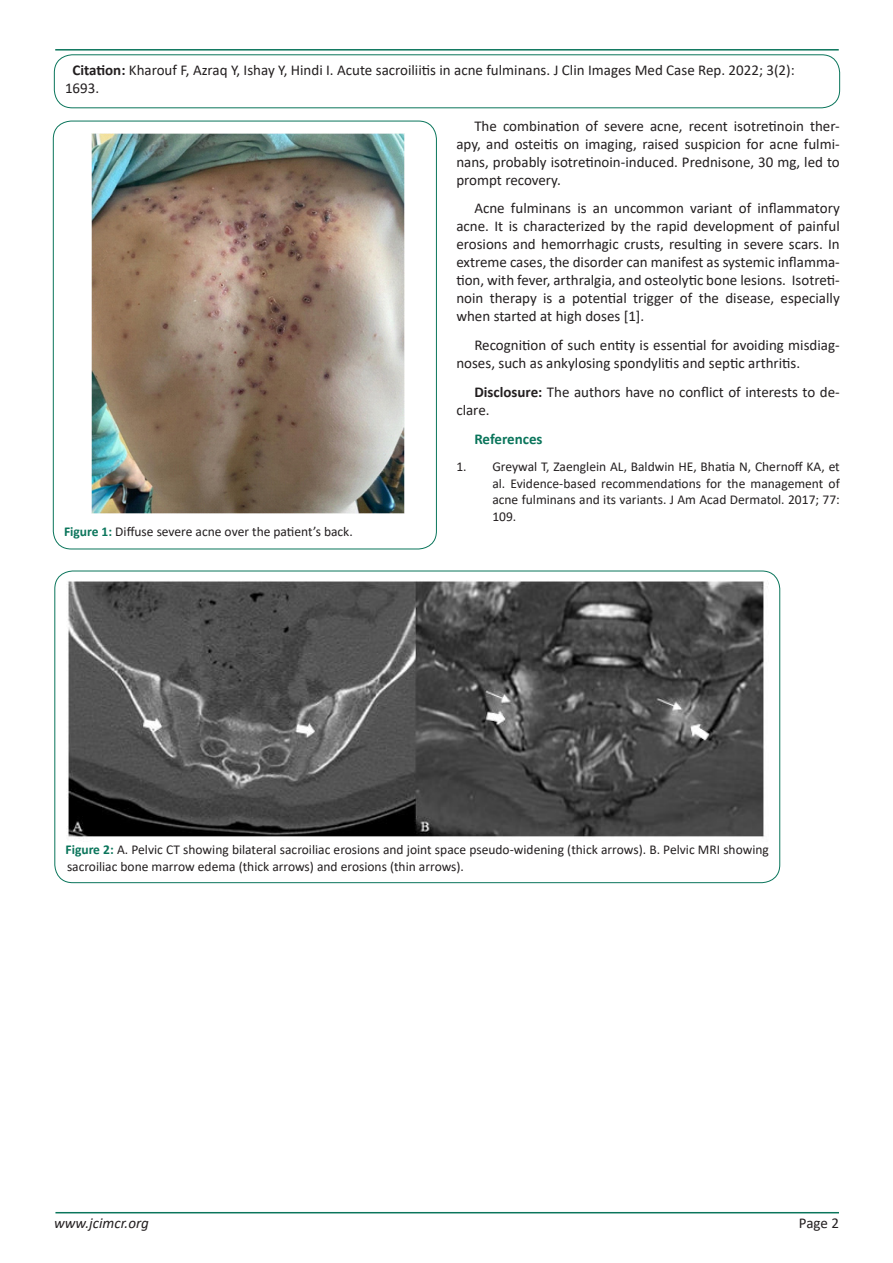
<style>
.page{position:relative;width:893px;height:1263px;background:#fff}
.page>*{position:absolute;margin:0;border:0;box-sizing:border-box;transform-origin:0 0}
.t1{font:15px/18px "Calibri";color:#231f20}
.t2{font:italic 15px "Calibri";color:#231f20}
.t3{font:700 15px "Calibri";color:#0a755b}
.t4{font:13.5px/16.5px "Calibri";color:#231f20}
.s1{font-weight:700}
.s2{font-weight:700;color:#0a755b}
</style>
<div class="page">
<hr style="left:55px;top:1212px;width:784px;height:1px;background:#0a755b">
<hr style="left:55px;top:49px;width:784px;height:2px;background:#0a755b">
<div style="left:54px;top:55px;width:786px;height:53px;border:1px solid #0a755b;border-radius:18px"></div>
<img style="left:92px;top:133px;width:313px;height:380px">
<img style="left:68px;top:581px;width:701px;height:256px">
<p class="t1" style="left:65px;top:61px;width:731px;text-indent:8px"><span class="s1">Citation:</span> Kharouf F, Azraq Y, Ishay Y, Hindi I. Acute sacroiliitis in acne fulminans. J Clin Images Med Case Rep. 2022; 3(2):<br>1693.</p>
<p class="t4" style="left:64px;top:523px;width:290px"><span class="s2">Figure 1:</span> Diffuse severe acne over the patient’s back.</p>
<p class="t1" style="left:456px;top:116px;width:385px;text-align:justify;text-indent:18px">The combination of severe acne, recent isotretinoin ther&shy;apy, and osteitis on imaging, raised suspicion for acne fulmi&shy;nans, probably isotretinoin-induced. Prednisone, 30 mg, led to prompt recovery.</p>
<p class="t1" style="left:456px;top:199px;width:385px;text-align:justify;text-indent:18px">Acne fulminans is an uncommon variant of inflammatory acne. It is characterized by the rapid development of painful erosions and hemorrhagic crusts, resulting in severe scars. In extreme cases, the disorder can manifest as systemic inflamma&shy;tion, with fever, arthralgia, and osteolytic bone lesions. Isotreti&shy;noin therapy is a potential trigger of the disease, especially when started at high doses [1].</p>
<p class="t1" style="left:456px;top:336px;width:385px;text-indent:18px">Recognition of such entity is essential for avoiding misdiag&shy;noses, such as ankylosing spondylitis and septic arthritis.</p>
<p class="t1" style="left:456px;top:383px;width:385px;text-indent:18px"><span class="s1">Disclosure:</span> The authors have no conflict of interests to de&shy;clare.</p>
<p class="t3" style="left:474px;top:428px;width:70px">References</p>
<p class="t4" style="left:492px;top:458px;width:349px;text-align:justify;text-indent:-36px">1. Greywal T, Zaenglein AL, Baldwin HE, Bhatia N, Chernoff KA, et al. Evidence-based recommendations for the management of acne fulminans and its variants. J Am Acad Dermatol. 2017; 77:<br>109.</p>
<p class="t4" style="left:65px;top:841px;width:705px"><span class="s2">Figure 2:</span> A. Pelvic CT showing bilateral sacroiliac erosions and joint space pseudo-widening (thick arrows). B. Pelvic MRI showing sacroiliac bone marrow edema (thick arrows) and erosions (thin arrows).</p>
<p class="t2" style="left:54px;top:1212px;width:96px">www.jcimcr.org</p>
<p class="t1" style="left:799px;top:1213px;width:42px">Page 2</p>
</div>
